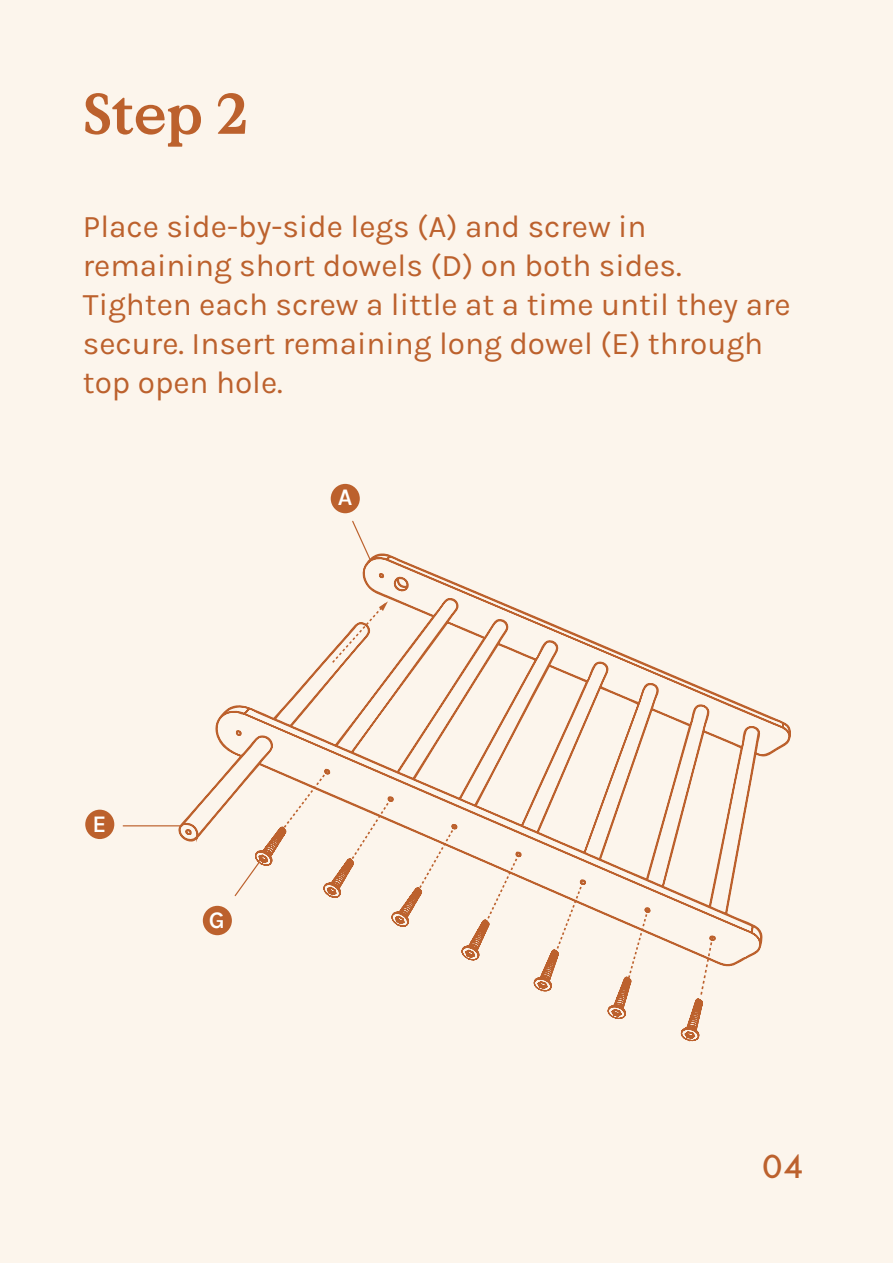
<style>
.page{position:relative;width:893px;height:1263px;background:#fff}
.page>*{position:absolute;margin:0;border:0;box-sizing:border-box;transform-origin:0 0}
.t1{font:700 57px "Value Serif Pro";color:#bc612d}
.t2{font:500 33px "Simpel";color:#bc612d}
.t3{font:31.5px/39px "Karla";color:#bc612d}
.t4{font:600 24px "Karla";color:#fff}
</style>
<div class="page">
<div style="left:0;top:0;width:892px;height:1263px;background:#fcf5ec"></div>
<svg style="left:178px;top:553px;width:613px;height:414px"></svg>
<svg style="left:235px;top:729px;width:7px;height:7px"></svg>
<svg style="left:599px;top:905px;width:53px;height:114px"></svg>
<svg style="left:672px;top:935px;width:48px;height:107px"></svg>
<svg style="left:330px;top:572px;width:79px;height:92px"></svg>
<div style="left:203px;top:906px;width:29px;height:29px;background:#bc612d;border-radius:15px"></div>
<div style="left:85px;top:810px;width:29px;height:29px;background:#bc612d;border-radius:15px"></div>
<div style="left:331px;top:484px;width:29px;height:29px;background:#bc612d;border-radius:50%"></div>
<svg style="left:351px;top:520px;width:21px;height:41px"></svg>
<hr style="left:123px;top:825px;width:58px;height:1px;background:#bc612d">
<svg style="left:234px;top:767px;width:354px;height:225px"></svg>
<h1 class="t1" style="left:83px;top:80px;width:167px">Step 2</h1>
<p class="t3" style="left:83px;top:206px;width:709px">Place side-by-side legs (A) and screw in remaining short dowels (D) on both sides.<br>Tighten each screw a little at a time until they are secure. Insert remaining long dowel (E) through top open hole.</p>
<p class="t4" style="left:338px;top:482px;width:16px">A</p>
<p class="t4" style="left:92px;top:808px;width:15px">E</p>
<p class="t4" style="left:209px;top:904px;width:18px">G</p>
<p class="t2" style="left:762px;top:1145px;width:43px">04</p>
</div>
